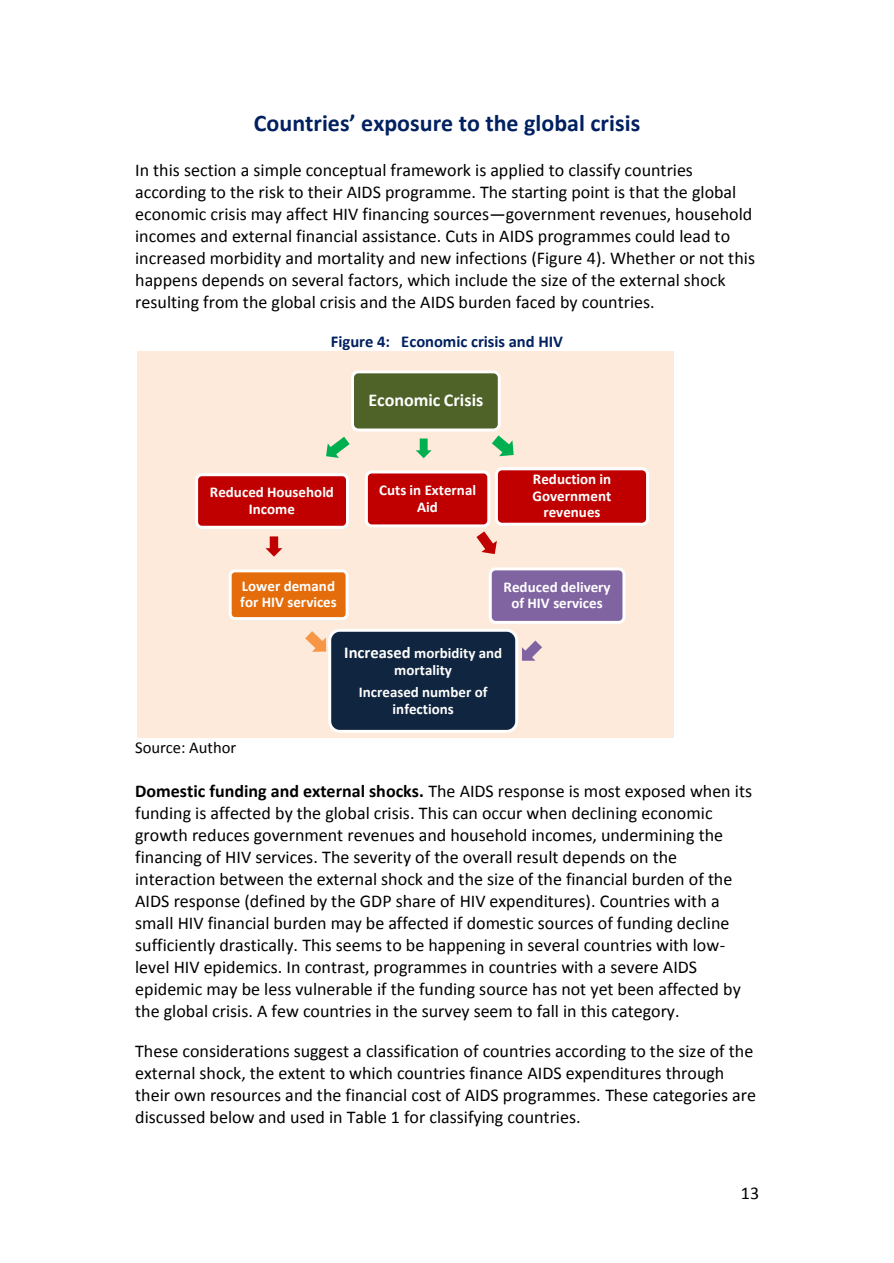
<style>
.page{position:relative;width:894px;height:1263px;background:#fff}
.page>*{position:absolute;margin:0;border:0;box-sizing:border-box;transform-origin:0 0}
.t1{font:700 24px "Calibri";color:#002060}
.t2{font:18px/22px "Calibri";color:#000}
.t3{font:700 18px "Calibri";color:#fff}
.t4{font:700 16.5px "Calibri";color:#002060}
.t5{font:16.5px "Calibri";color:#000}
.t6{font:700 15px/16.5px "Calibri";color:#fff;text-align:center}
.s1{font-size:16.5px}
.s2{font-weight:700}
</style>
<div class="page">
<div style="left:137px;top:351px;width:536px;height:386px;background:#fdeada"></div>
<svg style="left:365px;top:469px;width:284px;height:85px"></svg>
<svg style="left:228px;top:569px;width:398px;height:164px"></svg>
<svg style="left:265px;top:536px;width:17px;height:20px"></svg>
<svg style="left:195px;top:475px;width:154px;height:54px;background:#c71e1e"></svg>
<svg style="left:326px;top:372px;width:187px;height:86px"></svg>
<h2 class="t1" style="left:254px;top:113px;width:387px">Countries’ exposure to the global crisis</h2>
<p class="t2" style="left:135px;top:161px;width:621px">In this section a simple conceptual framework is applied to classify countries according to the risk to their AIDS programme. The starting point is that the global economic crisis may affect HIV financing sources—government revenues, household incomes and external financial assistance. Cuts in AIDS programmes could lead to increased morbidity and mortality and new infections (Figure 4). Whether or not this happens depends on several factors, which include the size of the external shock resulting from the global crisis and the AIDS burden faced by countries.</p>
<p class="t4" style="left:331px;top:334px;width:234px">Figure 4: Economic crisis and HIV</p>
<p class="t3" style="left:368px;top:392px;width:116px">Economic Crisis</p>
<p class="t6" style="left:210px;top:485px;width:125px">Reduced Household<br>Income</p>
<p class="t6" style="left:379px;top:483px;width:98px">Cuts in External<br>Aid</p>
<p class="t6" style="left:532px;top:472px;width:80px">Reduction in<br>Government revenues</p>
<p class="t6" style="left:240px;top:579px;width:98px;text-align:left">Lower demand for HIV services</p>
<p class="t6" style="left:503px;top:579px;width:108px">Reduced delivery of HIV services</p>
<p class="t6" style="left:344px;top:645px;width:159px;line-height:17px"><span class="s1">Increased</span> morbidity and mortality</p>
<p class="t6" style="left:358px;top:685px;width:130px">Increased number of infections</p>
<p class="t5" style="left:135px;top:740px;width:103px">Source: Author</p>
<p class="t2" style="left:135px;top:781px;width:618px"><span class="s2">Domestic funding and external shocks.</span> The AIDS response is most exposed when its funding is affected by the global crisis. This can occur when declining economic growth reduces government revenues and household incomes, undermining the financing of HIV services. The severity of the overall result depends on the interaction between the external shock and the size of the financial burden of the AIDS response (defined by the GDP share of HIV expenditures). Countries with a small HIV financial burden may be affected if domestic sources of funding decline sufficiently drastically. This seems to be happening in several countries with low&shy;level HIV epidemics. In contrast, programmes in countries with a severe AIDS epidemic may be less vulnerable if the funding source has not yet been affected by the global crisis. A few countries in the survey seem to fall in this category.</p>
<p class="t2" style="left:135px;top:1041px;width:622px">These considerations suggest a classification of countries according to the size of the external shock, the extent to which countries finance AIDS expenditures through their own resources and the financial cost of AIDS programmes. These categories are discussed below and used in Table 1 for classifying countries.</p>
<p class="t2" style="left:740px;top:1183px;width:20px">13</p>
</div>
